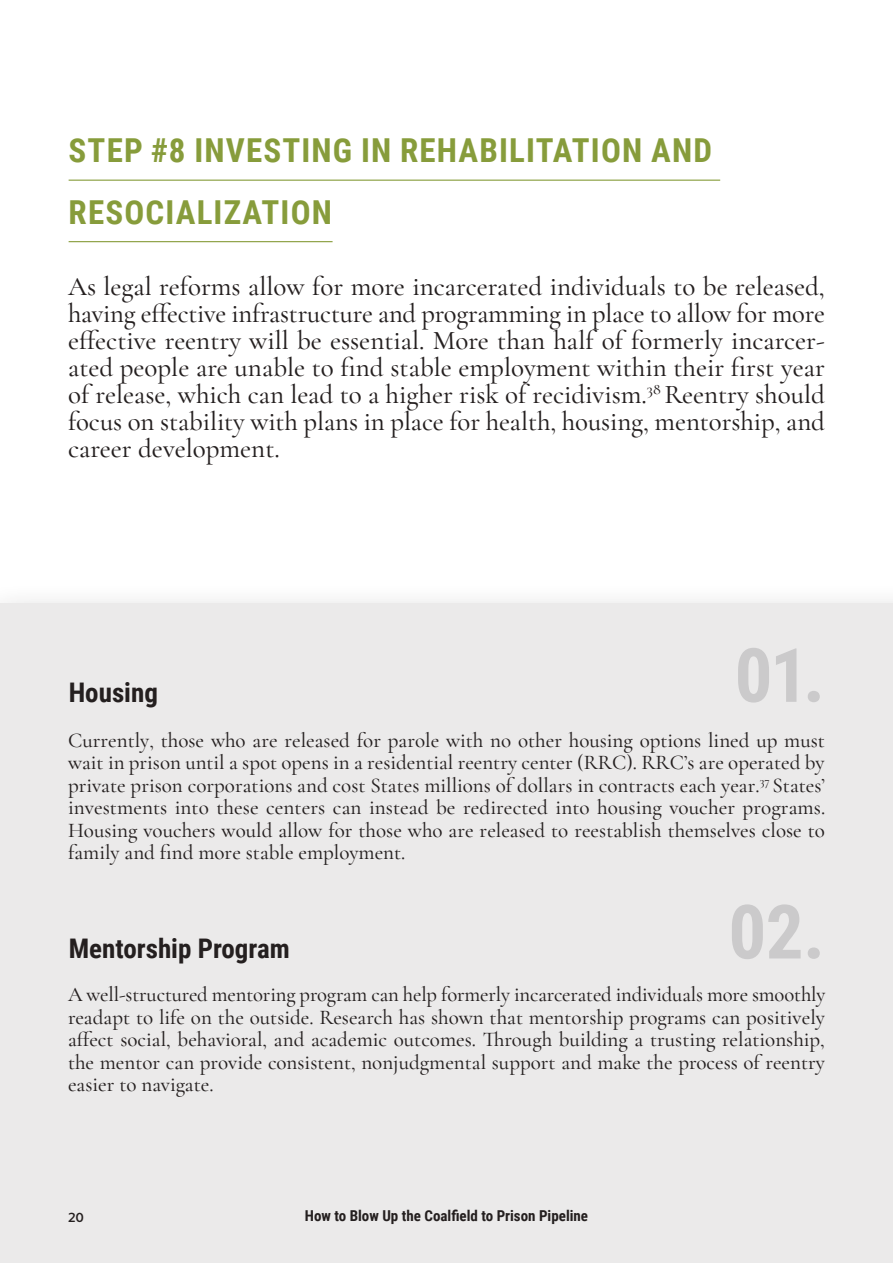
<style>
.page{position:relative;width:893px;height:1263px;background:#fff}
.page>*{position:absolute;margin:0;border:0;box-sizing:border-box;transform-origin:0 0}
.t1{font:700 75px "Roboto Condensed";color:#cbcacb}
.t2{font:700 33px/61.5px "Roboto Condensed";letter-spacing:.035em;color:#879c3b}
.t3{font:500 27px/27px "Cormorant Garamond";color:#241f1f;text-align:justify}
.t4{font:700 27px "Roboto Condensed";color:#241f1f}
.t5{font:500 21px/22.5px "Cormorant Garamond";color:#241f1f;text-align:justify}
.t6{font:700 15px "Roboto Condensed";color:#241f1f}
.t7{font:13.5px "Kyrial Sans Pro";color:#241f1f}
.t8{font:600 13.5px "Kyrial Sans Pro";color:#241f1f}
</style>
<div class="page">
<div style="left:0;top:581px;width:893px;height:682px;background:#fbfbfb"></div>
<div style="left:0;top:604px;width:893px;height:659px;background:#ebeaea"></div>
<hr style="left:69px;top:180px;width:651px;height:1px;background:#879c3b">
<hr style="left:69px;top:241px;width:264px;height:1px;background:#879c3b">
<h2 class="t2" style="left:69px;top:118px;width:645px">STEP #8 INVESTING IN REHABILITATION AND<br>RESOCIALIZATION</h2>
<p class="t3" style="left:68px;top:272px;width:758px">As legal reforms allow for more incarcerated individuals to be released, having effective infrastructure and programming in place to allow for more effective reentry will be essential. More than half of formerly incarcer&shy;ated people are unable to find stable employment within their first year of release, which can lead to a higher risk of recidivism.<sup>38</sup> Reentry should focus on stability with plans in place for health, housing, mentorship, and career development.</p>
<p class="t4" style="left:69px;top:673px;width:91px">Housing</p>
<h1 class="t1" style="left:735px;top:623px;width:92px">01.</h1>
<p class="t5" style="left:68px;top:728px;width:759px">Currently, those who are released for parole with no other housing options lined up must wait in prison until a spot opens in a residential reentry center (RRC). RRC’s are operated by private prison corporations and cost States millions of dollars in contracts each year.<sup>37</sup> States’ investments into these centers can instead be redirected into housing voucher programs.<br>Housing vouchers would allow for those who are released to reestablish themselves close to family and find more stable employment.</p>
<p class="t4" style="left:69px;top:930px;width:223px">Mentorship Program</p>
<h1 class="t1" style="left:728px;top:879px;width:98px">02.</h1>
<p class="t5" style="left:68px;top:983px;width:759px">A well-structured mentoring program can help formerly incarcerated individuals more smoothly readapt to life on the outside. Research has shown that mentorship programs can positively affect social, behavioral, and academic outcomes. Through building a trusting relationship, the mentor can provide consistent, nonjudgmental support and make the process of reentry easier to navigate.</p>
<p class="t6" style="left:305px;top:1205px;width:285px">How to Blow Up the Coalfield to Prison Pipeline</p>
<p class="t8" style="left:68px;top:1208px;width:18px">20</p>
<p class="t7" style="left:357px;top:1208px;width:181px">PUT YOUR BOOK TITLE HERE</p>
</div>
